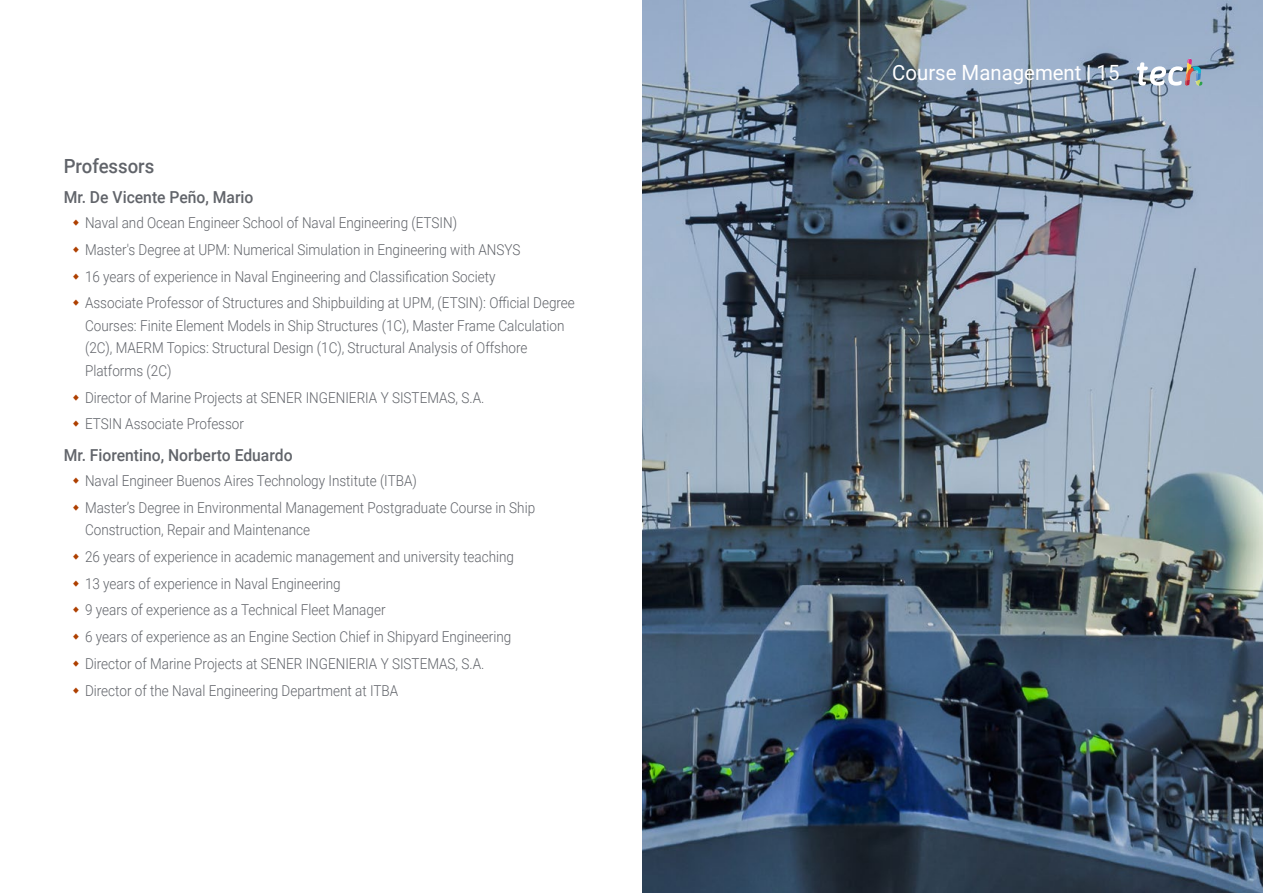
<style>
.page{position:relative;width:1263px;height:893px;background:#fff}
.page>*{position:absolute;margin:0;border:0;box-sizing:border-box;transform-origin:0 0}
.t1{font:21px "Roboto";color:#fff}
.t2{font:500 19.5px "Roboto";color:#61646a;scale:.95 1}
.t3{font:500 16.5px "Roboto";color:#61646a;scale:.95 1}
.t4{font:300 15px/26.7px "Roboto";color:#61646a;scale:.9 1}
</style>
<div class="page">
<img style="left:642px;top:0;width:621px;height:893px">
<svg style="left:1137px;top:59px;width:65px;height:27px"></svg>
<h2 class="t2" style="left:64px;top:152px;width:97px">Professors</h2>
<p class="t3" style="left:64px;top:186px;width:201px">Mr. De Vicente Peño, Mario</p>
<p class="t4" style="left:85px;top:209px;width:546px">Naval and Ocean Engineer School of Naval Engineering (ETSIN)<br>Master's Degree at UPM: Numerical Simulation in Engineering with ANSYS<br>16 years of experience in Naval Engineering and Classification Society<br>Associate Professor of Structures and Shipbuilding at UPM, (ETSIN): Official Degree</p>
<p class="t4" style="left:85px;top:314px;width:534px;line-height:22.5px">Courses: Finite Element Models in Ship Structures (1C), Master Frame Calculation (2C), MAERM Topics: Structural Design (1C), Structural Analysis of Offshore<br>Platforms (2C)</p>
<p class="t4" style="left:85px;top:383px;width:445px">Director of Marine Projects at SENER INGENIERIA Y SISTEMAS, S.A.<br>ETSIN Associate Professor</p>
<p class="t3" style="left:64px;top:444px;width:242px">Mr. Fiorentino, Norberto Eduardo</p>
<p class="t4" style="left:85px;top:467px;width:502px">Naval Engineer Buenos Aires Technology Institute (ITBA)<br>Master’s Degree in Environmental Management Postgraduate Course in Ship</p>
<p class="t4" style="left:85px;top:516px;width:478px">Construction, Repair and Maintenance<br>26 years of experience in academic management and university teaching 13 years of experience in Naval Engineering<br>9 years of experience as a Technical Fleet Manager<br>6 years of experience as an Engine Section Chief in Shipyard Engineering Director of Marine Projects at SENER INGENIERIA Y SISTEMAS, S.A.<br>Director of the Naval Engineering Department at ITBA</p>
<h1 class="t1" style="left:892px;top:57px;width:229px">Course Management | 15</h1>
</div>
